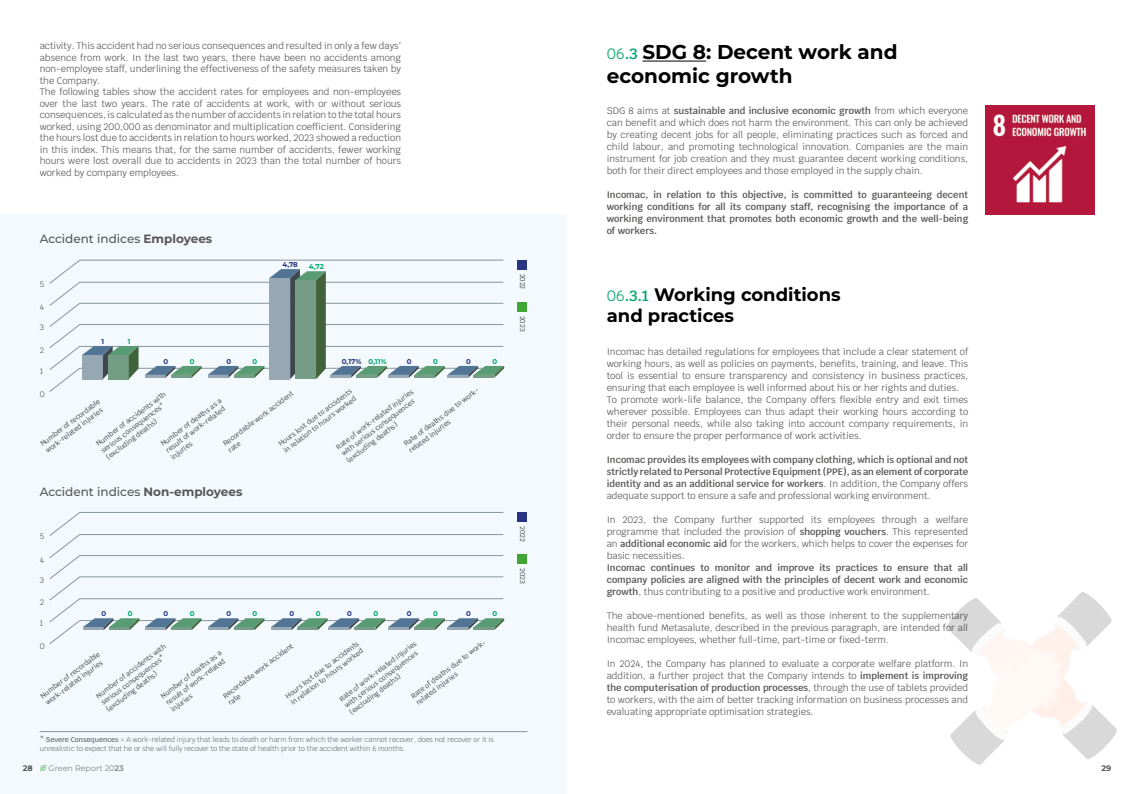
<style>
.page{position:relative;width:1134px;height:794px;background:#fff}
.page>*{position:absolute;margin:0;border:0;box-sizing:border-box;transform-origin:0 0}
.t1{font:700 20px/24px "Montserrat";color:#000}
.t2{font:700 18px/21.6px "Montserrat";color:#000}
.t3{font:500 12px "Montserrat";color:#575756}
.t4{font:9.4px/12px "Krub";color:#575756;text-align:justify}
.t5{font:600 9.4px/12px "Krub";color:#575756;text-align:justify}
.t6{font:8px "Montserrat";color:#878787}
.t7{font:8px "Krub";color:#575756}
.t8{font:700 8px "Montserrat";color:#575756}
.t9{font:500 7px/8.4px "Krub";color:#575756}
.t10{font:300 7px/8.4px "Krub";color:#575756}
.t11{font:700 7px "Montserrat";color:#00a66b}
.t12{font:700 7px "Montserrat";color:#283583}
.s1{font-weight:700}
.s2{font-weight:500}
.s3{font-family:"Krub";font-weight:400;font-size:15px;color:#00a66b}
.s4{font-family:"Krub";font-weight:600;font-size:15px;color:#00a66b}
.s5{font-weight:600}
.s6{font-weight:400}
</style>
<div class="page">
<div style="left:0;top:214px;width:567px;height:580px;background:#f3f9fc"></div>
<svg style="left:49px;top:512px;width:455px;height:132px"></svg>
<svg style="left:49px;top:260px;width:455px;height:132px"></svg>
<hr style="left:40px;top:731px;width:487px;height:1px;background:#8a959c">
<div style="left:517px;top:260px;width:10px;height:10px;background:#283583"></div>
<div style="left:517px;top:512px;width:10px;height:10px;background:#283583"></div>
<div style="left:517px;top:302px;width:10px;height:10px;background:#3fa535"></div>
<div style="left:517px;top:554px;width:10px;height:10px;background:#3fa535"></div>
<hr style="left:642px;top:61px;width:64px;height:1px;background:#000">
<img style="left:985px;top:105px;width:109px;height:109px">
<svg style="left:947px;top:592px;width:170px;height:173px"></svg>
<p class="t4" style="left:40px;top:40px;width:363px;line-height:11.5px;text-align:left">activity. This accident had no serious consequences and resulted in only a few days’ absence from work. In the last two years, there have been no accidents among non-employee staff, underlining the effectiveness of the safety measures taken by the Company.<br>The following tables show the accident rates for employees and non-employees over the last two years. The rate of accidents at work, with or without serious consequences, is calculated as the number of accidents in relation to the total hours worked, using 200,000 as denominator and multiplication coefficient. Considering the hours lost due to accidents in relation to hours worked, 2023 showed a reduction in this index. This means that, for the same number of accidents, fewer working hours were lost overall due to accidents in 2023 than the total number of hours worked by company employees.</p>
<p class="t3" style="left:40px;top:230px;width:174px">Accident indices <span class="s1">Employees</span></p>
<p class="t7" style="left:40px;top:277px;width:6px">5</p>
<p class="t7" style="left:40px;top:300px;width:6px">4</p>
<p class="t7" style="left:40px;top:321px;width:6px">3</p>
<p class="t7" style="left:40px;top:343px;width:6px">2</p>
<p class="t7" style="left:40px;top:364px;width:5px">1</p>
<p class="t12" style="left:102px;top:337px;width:4px">1</p>
<p class="t11" style="left:128px;top:337px;width:4px">1</p>
<p class="t12" style="left:164px;top:356px;width:6px">0</p>
<p class="t11" style="left:190px;top:356px;width:6px">0</p>
<p class="t12" style="left:226px;top:356px;width:6px">0</p>
<p class="t11" style="left:253px;top:356px;width:6px">0</p>
<p class="t12" style="left:282px;top:260px;width:17px">4,78</p>
<p class="t11" style="left:309px;top:262px;width:17px">4,72</p>
<p class="t12" style="left:342px;top:356px;width:21px">0,17%</p>
<p class="t11" style="left:369px;top:356px;width:20px">0,11%</p>
<p class="t12" style="left:407px;top:356px;width:6px">0</p>
<p class="t11" style="left:433px;top:356px;width:6px">0</p>
<p class="t12" style="left:466px;top:356px;width:6px">0</p>
<p class="t9" style="left:402px;top:441px;width:93px;rotate:-37deg">Rate of deaths due to work&shy;related injuries</p>
<p class="t9" style="left:277px;top:441px;width:91px;rotate:-37deg">Hours lost due to accidents in relation to hours worked</p>
<p class="t9" style="left:335px;top:444px;width:96px;rotate:-37deg">Rate of work-related injuries with serious consequences (excluding deaths)</p>
<p class="t9" style="left:221px;top:441px;width:88px;rotate:-37deg">Recordable work accident rate</p>
<p class="t9" style="left:95px;top:441px;width:87px;rotate:-37deg">Number of accidents with serious consequences* (excluding deaths)</p>
<p class="t7" style="left:40px;top:387px;width:6px">0</p>
<p class="t9" style="left:159px;top:441px;width:76px;rotate:-37deg">Number of deaths as a result of work-related injuries</p>
<p class="t9" style="left:39px;top:441px;width:74px;rotate:-37deg">Number of recordable work-related injuries</p>
<p class="t3" style="left:40px;top:483px;width:204px">Accident indices <span class="s1">Non-employees</span></p>
<p class="t7" style="left:40px;top:529px;width:6px">5</p>
<p class="t7" style="left:40px;top:553px;width:6px">4</p>
<p class="t7" style="left:40px;top:573px;width:6px">3</p>
<p class="t7" style="left:40px;top:595px;width:6px">2</p>
<p class="t11" style="left:492px;top:356px;width:6px">0</p>
<p class="t7" style="left:40px;top:616px;width:5px">1</p>
<p class="t12" style="left:102px;top:609px;width:6px">0</p>
<p class="t12" style="left:290px;top:609px;width:6px">0</p>
<p class="t12" style="left:347px;top:609px;width:6px">0</p>
<p class="t12" style="left:466px;top:609px;width:6px">0</p>
<p class="t11" style="left:128px;top:609px;width:6px">0</p>
<p class="t11" style="left:316px;top:609px;width:6px">0</p>
<p class="t11" style="left:373px;top:609px;width:6px">0</p>
<p class="t11" style="left:492px;top:609px;width:6px">0</p>
<p class="t12" style="left:164px;top:609px;width:6px">0</p>
<p class="t11" style="left:190px;top:609px;width:6px">0</p>
<p class="t12" style="left:226px;top:609px;width:6px">0</p>
<p class="t11" style="left:253px;top:609px;width:6px">0</p>
<p class="t12" style="left:407px;top:609px;width:6px">0</p>
<p class="t11" style="left:433px;top:609px;width:6px">0</p>
<p class="t9" style="left:409px;top:693px;width:93px;rotate:-37deg">Rate of deaths due to work&shy;related injuries</p>
<p class="t10" style="left:40px;top:736px;width:456px"><span class="s2">* Severe Consequences</span> = A work-related injury that leads to death or harm from which the worker cannot recover, does not recover or it is unrealistic to expect that he or she will fully recover to the state of health prior to the accident within 6 months.</p>
<p class="t9" style="left:284px;top:693px;width:91px;rotate:-37deg">Hours lost due to accidents in relation to hours worked</p>
<p class="t9" style="left:338px;top:696px;width:96px;rotate:-37deg">Rate of work-related injuries with serious consequences (excluding deaths)</p>
<p class="t9" style="left:221px;top:693px;width:88px;rotate:-37deg">Recordable work accident rate</p>
<p class="t9" style="left:95px;top:693px;width:87px;rotate:-37deg">Number of accidents with serious consequences* (excluding deaths)</p>
<p class="t7" style="left:40px;top:639px;width:6px">0</p>
<p class="t9" style="left:159px;top:693px;width:76px;rotate:-37deg">Number of deaths as a result of work-related injuries</p>
<p class="t9" style="left:39px;top:693px;width:74px;rotate:-37deg">Number of recordable work-related injuries</p>
<p class="t9" style="left:527px;top:273px;width:17px;rotate:90deg">2022</p>
<p class="t9" style="left:527px;top:316px;width:17px;rotate:90deg">2023</p>
<p class="t9" style="left:527px;top:526px;width:17px;rotate:90deg">2022</p>
<p class="t9" style="left:527px;top:568px;width:17px;rotate:90deg">2023</p>
<h1 class="t1" style="left:607px;top:39px;width:292px"><span class="s3">06</span><span class="s4">.3</span> SDG 8: Decent work and economic growth</h1>
<p class="t4" style="left:607px;top:105px;width:363px">SDG 8 aims at <span class="s5">sustainable and inclusive economic growth</span> from which everyone can benefit and which does not harm the environment. This can only be achieved by creating decent jobs for all people, eliminating practices such as forced and child labour, and promoting technological innovation. Companies are the main instrument for job creation and they must guarantee decent working conditions, both for their direct employees and those employed in the supply chain.</p>
<p class="t5" style="left:607px;top:189px;width:363px">Incomac, in relation to this objective, is committed to guaranteeing decent working conditions for all its company staff, recognising the importance of a working environment that promotes both economic growth and the well-being of workers.</p>
<h2 class="t2" style="left:607px;top:283px;width:235px"><span class="s3">06</span><span class="s4">.3.1</span> Working conditions and practices</h2>
<p class="t4" style="left:607px;top:345px;width:363px;text-align:left">Incomac has detailed regulations for employees that include a clear statement of working hours, as well as policies on payments, benefits, training, and leave. This tool is essential to ensure transparency and consistency in business practices, ensuring that each employee is well informed about his or her rights and duties.<br>To promote work-life balance, the Company offers flexible entry and exit times wherever possible. Employees can thus adapt their working hours according to their personal needs, while also taking into account company requirements, in order to ensure the proper performance of work activities.</p>
<p class="t5" style="left:607px;top:453px;width:363px">Incomac provides its employees with company clothing, which is optional and not strictly related to Personal Protective Equipment (PPE), as an element of corporate identity and as an additional service for workers<span class="s6">. In addition, the Company offers adequate support to ensure a safe and professional working environment.</span></p>
<p class="t4" style="left:607px;top:513px;width:363px">In 2023, the Company further supported its employees through a welfare programme that included the provision of <span class="s5">shopping vouchers</span>. This represented an <span class="s5">additional economic aid</span> for the workers, which helps to cover the expenses for basic necessities.</p>
<p class="t5" style="left:607px;top:561px;width:363px">Incomac continues to monitor and improve its practices to ensure that all company policies are aligned with the principles of decent work and economic growth<span class="s6">, thus contributing to a positive and productive work environment.</span></p>
<p class="t4" style="left:607px;top:609px;width:363px">The above-mentioned benefits, as well as those inherent to the supplementary health fund Metasalute, described in the previous paragraph, are intended for all Incomac employees, whether full-time, part-time or fixed-term.</p>
<p class="t4" style="left:607px;top:657px;width:363px">In 2024, the Company has planned to evaluate a corporate welfare platform. In addition, a further project that the Company intends to <span class="s5">implement is improving the computerisation of production processes</span>, through the use of tablets provided to workers, with the aim of better tracking information on business processes and evaluating appropriate optimisation strategies.</p>
<p class="t8" style="left:23px;top:763px;width:11px">28</p>
<p class="t6" style="left:49px;top:763px;width:77px">Green Report 20<span class="s5">23</span></p>
<p class="t8" style="left:1101px;top:763px;width:11px">29</p>
</div>
